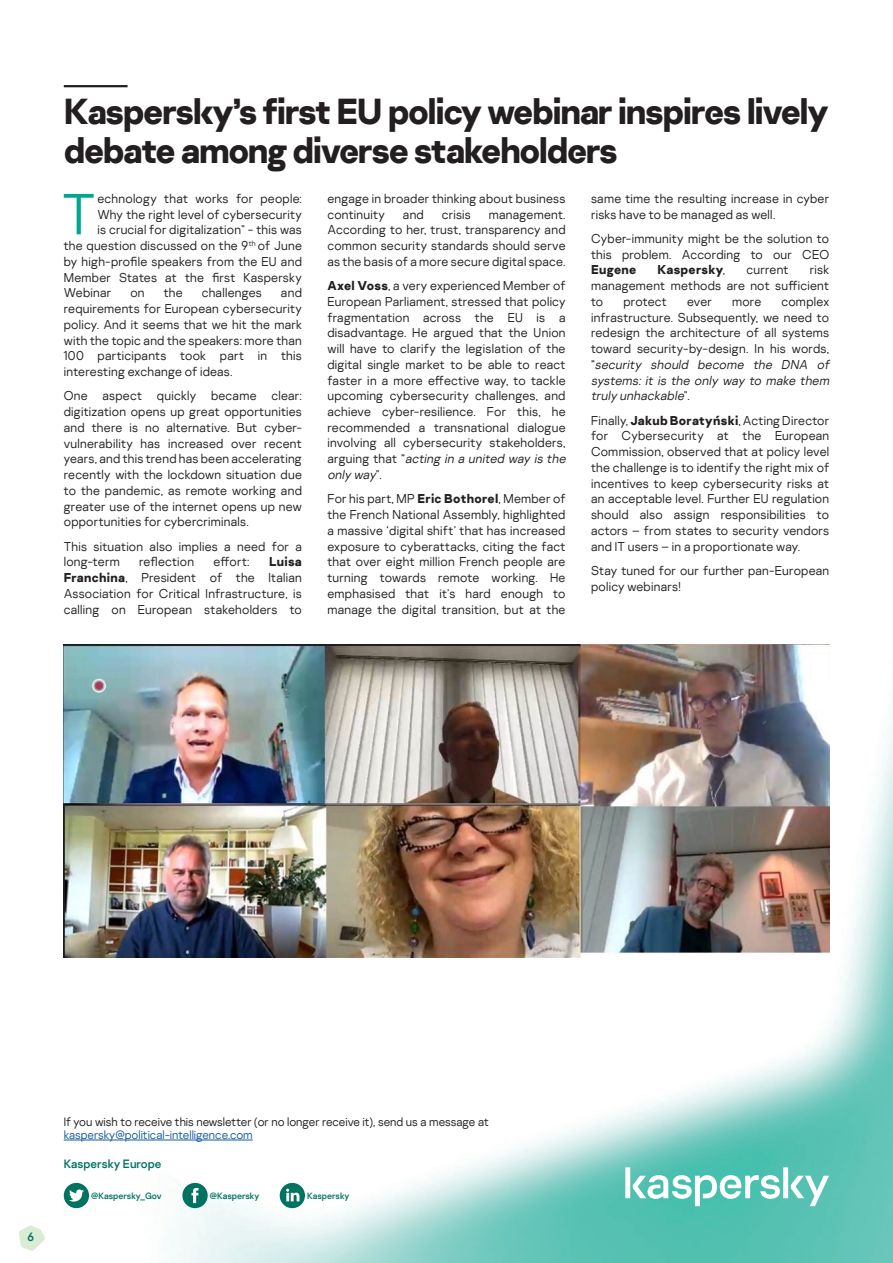
<style>
.page{position:relative;width:893px;height:1263px;background:#fff}
.page>*{position:absolute;margin:0;border:0;box-sizing:border-box;transform-origin:0 0}
.t1{font:300 57.75px "Kaspersky Sans";color:#00a78e}
.t2{font:700 36px/39px "Kaspersky Sans";letter-spacing:-.04em;color:#231f20}
.t3{font:300 12.75px/15.8px "Kaspersky Sans";letter-spacing:.02em;color:#231f20;text-align:justify}
.t4{font:700 12.75px "Kaspersky Sans";letter-spacing:.02em;color:#231f20}
.t5{font:300 12px/13.5px "Kaspersky Sans";color:#231f20}
.t6{font:12px "Kaspersky Sans";color:#007360}
.t7{font:9px "Kaspersky Sans";color:#007360}
.s1{font-weight:700}
.s2{font-style:italic}
.s3{font-weight:300}
.s4{color:#175d9e}
</style>
<div class="page">
<img style="left:63px;top:656px;width:830px;height:607px">
<div style="left:0;top:817px;width:302px;height:353px;background:#fff"></div>
<hr style="left:64px;top:85px;width:64px;height:2px;background:#231f20">
<hr style="left:64px;top:1140px;width:189px;height:1px;background:#175d9e">
<svg style="left:625px;top:1167px;width:204px;height:39px"></svg>
<svg style="left:19px;top:1225px;width:26px;height:26px"></svg>
<div style="left:280px;top:1183px;width:25px;height:25px;background:#007360;border-radius:50%"></div>
<svg style="left:286px;top:1189px;width:13px;height:12px"></svg>
<div style="left:64px;top:1183px;width:25px;height:25px;background:#007360;border-radius:50%"></div>
<svg style="left:69px;top:1189px;width:15px;height:13px"></svg>
<div style="left:182px;top:1183px;width:26px;height:25px;background:#007360;border-radius:50%"></div>
<svg style="left:191px;top:1188px;width:8px;height:15px"></svg>
<img style="left:64px;top:645px;width:765px;height:312px">
<p class="t2" style="left:64px;top:92px;width:766px">Kaspersky’s first EU policy webinar inspires lively debate among diverse stakeholders</p>
<p class="t1" style="left:62px;top:180px;width:36px">T</p>
<p class="t3" style="left:97px;top:190px;width:206px">echnology that works for people:</p>
<p class="t3" style="left:97px;top:206px;width:206px">Why the right level of cybersecurity</p>
<p class="t3" style="left:97px;top:222px;width:206px">is crucial for digitalization” - this was</p>
<p class="t3" style="left:64px;top:238px;width:240px">the question discussed on the 9<sup>th</sup> of June</p>
<p class="t3" style="left:64px;top:253px;width:240px">by high-profile speakers from the EU and</p>
<p class="t3" style="left:64px;top:269px;width:240px">Member States at the first Kaspersky</p>
<p class="t3" style="left:64px;top:285px;width:49px">Webinar</p>
<p class="t3" style="left:130px;top:285px;width:16px">on</p>
<p class="t3" style="left:164px;top:285px;width:20px">the</p>
<p class="t3" style="left:202px;top:285px;width:62px">challenges</p>
<p class="t3" style="left:64px;top:285px;width:240px;text-indent:217px">and requirements for European cybersecurity policy. And it seems that we hit the mark with the topic and the speakers: more than 100 participants took part in this interesting exchange of ideas.</p>
<p class="t3" style="left:64px;top:388px;width:240px">One aspect quickly became clear: digitization opens up great opportunities and there is no alternative. But cyber&shy;vulnerability has increased over recent years, and this trend has been accelerating recently with the lockdown situation due to the pandemic, as remote working and greater use of the internet opens up new opportunities for cybercriminals.</p>
<p class="t3" style="left:64px;top:538px;width:240px">This situation also implies a need for a long-term</p>
<p class="t3" style="left:139px;top:554px;width:56px">reflection</p>
<p class="t3" style="left:213px;top:554px;width:38px">effort:</p>
<p class="t3" style="left:64px;top:554px;width:240px;text-indent:205px"><span class="s1">Luisa Franchina</span>, President of the Italian Association for Critical Infrastructure, is calling on European stakeholders to</p>
<p class="t3" style="left:327px;top:190px;width:240px">engage in broader thinking about business continuity</p>
<p class="t3" style="left:403px;top:206px;width:22px">and</p>
<p class="t3" style="left:442px;top:206px;width:31px">crisis</p>
<p class="t3" style="left:327px;top:206px;width:240px;text-indent:161px">management.<br>According to her, trust, transparency and common security standards should serve as the basis of a more secure digital space.</p>
<p class="t3" style="left:327px;top:278px;width:242px;text-align:left"><span class="s1">Axel Voss</span>, a very experienced Member of European Parliament, stressed that policy fragmentation across the EU is a disadvantage. He argued that the Union will have to clarify the legislation of the digital single market to be able to react faster in a more effective way, to tackle upcoming cybersecurity challenges, and achieve cyber-resilience. For this, he recommended a transnational dialogue involving all cybersecurity stakeholders, a r g u i n g t h a t “ <span class="s2">acting in a united way is the only way</span>”.</p>
<p class="t3" style="left:327px;top:491px;width:240px">For his part, MP <span class="s1">Eric Bothorel</span>, Member of the French National Assembly, highlighted a massive ‘digital shift’ that has increased exposure to cyberattacks, citing the fact that over eight million French people are turning towards remote working. He emphasised that it’s hard enough to manage the digital transition, but at the</p>
<p class="t3" style="left:591px;top:190px;width:240px">same time the resulting increase in cyber risks have to be managed as well.</p>
<p class="t3" style="left:591px;top:230px;width:240px">Cyber-immunity might be the solution to this problem. According to our CEO <span class="s1">Eugene</span></p>
<p class="t3" style="left:591px;top:262px;width:240px;text-indent:219px">risk management methods are not sufficient to</p>
<p class="t4" style="left:657px;top:262px;width:69px">Kaspersky<span class="s3">,</span></p>
<p class="t3" style="left:746px;top:262px;width:44px">current</p>
<p class="t3" style="left:591px;top:293px;width:242px;text-align:left;text-indent:190px">complex infrastructure. Subsequently, we need to redesign the architecture of all systems toward security-by-design. In his words, “ <span class="s2">security should become the DNA of systems: it is the only way to make them truly unhackable</span>”.</p>
<p class="t3" style="left:591px;top:412px;width:240px">Finally, <span class="s1">Jakub Boratyński</span>, Acting Director for Cybersecurity at the European Commission, observed that at policy level the challenge is to identify the right mix of incentives to keep cybersecurity risks at an acceptable level. Further EU regulation should also assign responsibilities to actors – from states to security vendors and IT users – in a proportionate way.</p>
<p class="t3" style="left:591px;top:562px;width:240px">Stay tuned for our further pan-European policy webinars!</p>
<p class="t3" style="left:623px;top:293px;width:45px">protect</p>
<p class="t3" style="left:687px;top:293px;width:26px">ever</p>
<p class="t3" style="left:732px;top:293px;width:31px">more</p>
<p class="t6" style="left:28px;top:1230px;width:8px">6</p>
<p class="t5" style="left:64px;top:1114px;width:427px">If you wish to receive this newsletter (or no longer receive it), send us a message at <span class="s4">kaspersky@political-intelligence.com</span></p>
<p class="t6" style="left:64px;top:1156px;width:99px">Kaspersky Europe</p>
<p class="t7" style="left:91px;top:1190px;width:72px">@Kaspersky_Gov</p>
<p class="t7" style="left:210px;top:1190px;width:51px">@Kaspersky</p>
<p class="t7" style="left:307px;top:1190px;width:44px">Kaspersky</p>
</div>
